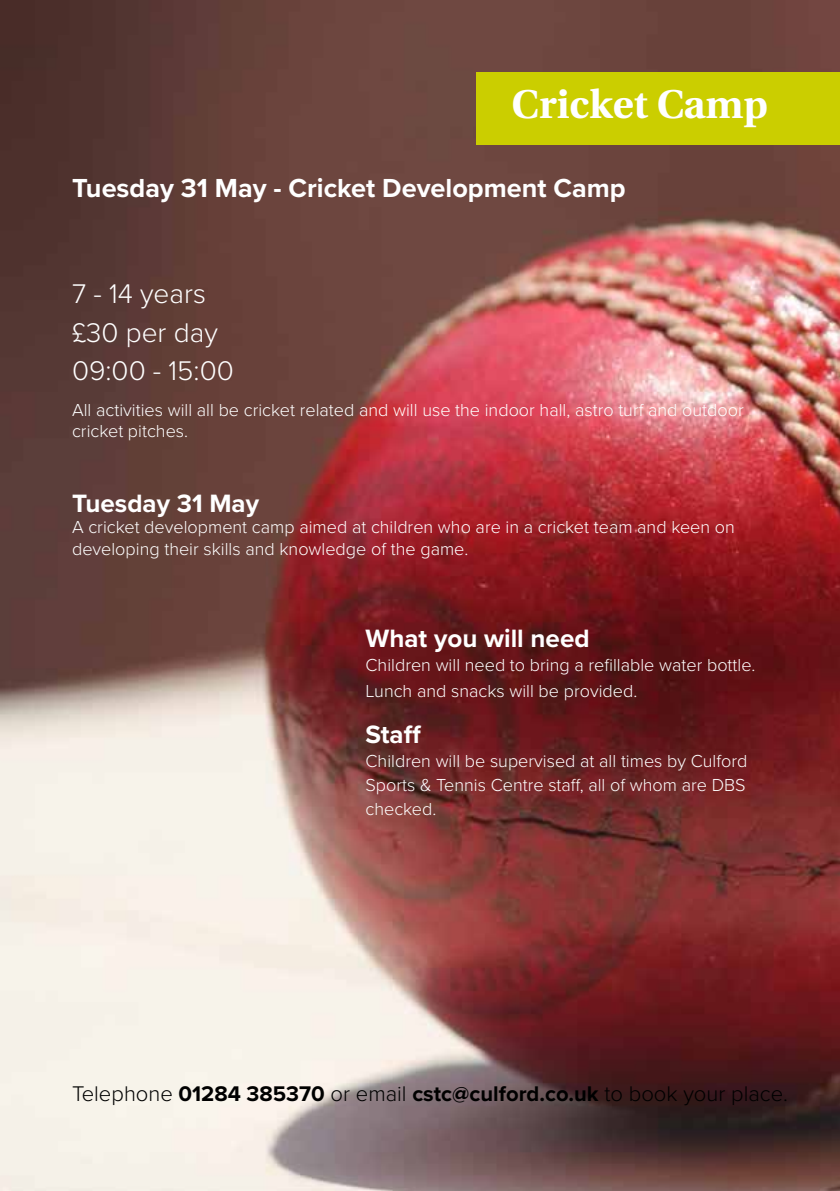
<style>
.page{position:relative;width:840px;height:1191px;background:#fff}
.page>*{position:absolute;margin:0;border:0;box-sizing:border-box;transform-origin:0 0}
.t1{font:700 40px "Heuristica";color:#fff}
.t2{font:300 28px/38.6px "Proxima Nova";color:#fff}
.t3{font:700 27px "Proxima Nova";color:#fff}
.t4{font:700 26px "Proxima Nova";color:#fff}
.t5{font:300 22px "Proxima Nova";color:#000}
.t6{font:300 18px/21.6px "Proxima Nova";color:#fff}
.s1{font-weight:700}
</style>
<div class="page">
<img style="left:0;top:0;width:839px;height:1191px">
<div style="left:476px;top:72px;width:363px;height:72px;background:#cbce00"></div>
<h1 class="t1" style="left:511px;top:72px;width:258px">Cricket Camp</h1>
<h3 class="t3" style="left:72px;top:168px;width:555px">Tuesday 31 May - Cricket Development Camp</h3>
<h2 class="t2" style="left:72px;top:273px;width:163px">7 - 14 years £30 per day<br>09:00 - 15:00</h2>
<p class="t6" style="left:72px;top:398px;width:672px">All activities will all be cricket related and will use the indoor hall, astro turf and outdoor cricket pitches.</p>
<h3 class="t4" style="left:72px;top:483px;width:188px">Tuesday 31 May</h3>
<p class="t6" style="left:72px;top:515px;width:664px">A cricket development camp aimed at children who are in a cricket team and keen on developing their skills and knowledge of the game.</p>
<h3 class="t4" style="left:365px;top:619px;width:225px">What you will need</h3>
<p class="t6" style="left:365px;top:651px;width:391px;line-height:26px">Children will need to bring a refillable water bottle.<br>Lunch and snacks will be provided.</p>
<h3 class="t4" style="left:365px;top:715px;width:57px">Staff</h3>
<p class="t6" style="left:365px;top:748px;width:383px;line-height:24px;text-align:justify">Children will be supervised at all times by Culford Sports &amp; Tennis Centre staff, all of whom are DBS checked.</p>
<p class="t5" style="left:72px;top:1077px;width:716px">Telephone <span class="s1">01284 385370</span> or email <span class="s1">cstc@culford.co.uk</span> to book your place.</p>
</div>
